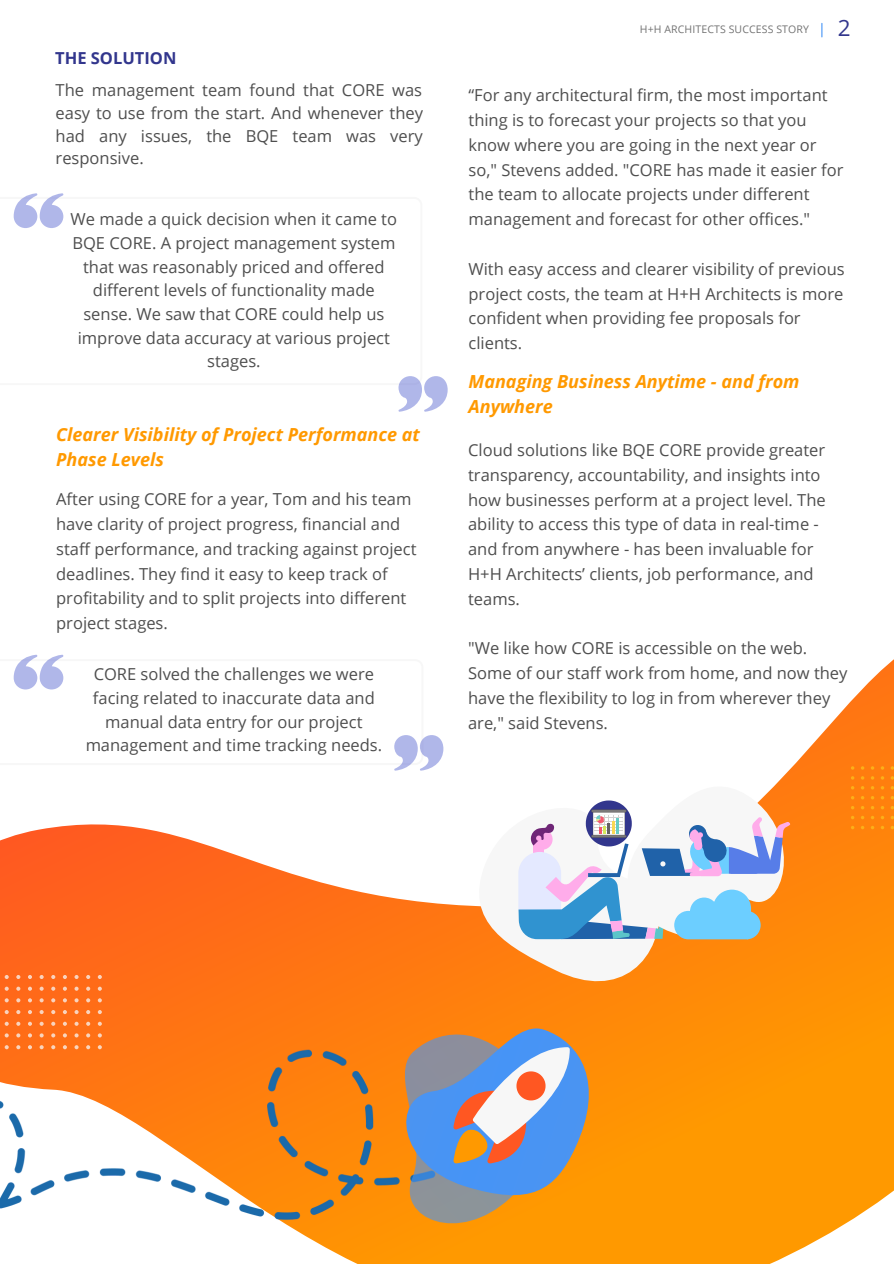
<style>
.page{position:relative;width:894px;height:1264px;background:#fff}
.page>*{position:absolute;margin:0;border:0;box-sizing:border-box;transform-origin:0 0}
.t1{font:22.5px "Open Sans";color:#32368d}
.t2{font:italic 700 18px/24.8px "Open Sans";color:#f90}
.t3{font:16.5px/24.8px "Open Sans";color:#222}
.t4{font:700 16.5px "Open Sans";color:#32368d}
.t5{font:10.5px "Open Sans";letter-spacing:.01em;color:#737373}
</style>
<div class="page">
<svg style="left:0;top:660px;width:893px;height:603px"></svg>
<svg style="left:398px;top:376px;width:49px;height:36px"></svg>
<svg style="left:0;top:654px;width:423px;height:111px"></svg>
<svg style="left:393px;top:735px;width:50px;height:35px"></svg>
<svg style="left:14px;top:193px;width:50px;height:35px"></svg>
<svg style="left:595px;top:746px;width:225px;height:222px"></svg>
<svg style="left:459px;top:790px;width:330px;height:212px"></svg>
<svg style="left:821px;top:23px;width:1px;height:14px"></svg>
<svg style="left:850px;top:766px;width:4px;height:3px"></svg>
<svg style="left:860px;top:766px;width:4px;height:3px"></svg>
<svg style="left:870px;top:766px;width:4px;height:3px"></svg>
<svg style="left:880px;top:766px;width:4px;height:3px"></svg>
<svg style="left:850px;top:776px;width:4px;height:3px"></svg>
<svg style="left:860px;top:776px;width:4px;height:3px"></svg>
<svg style="left:870px;top:776px;width:4px;height:3px"></svg>
<svg style="left:880px;top:776px;width:4px;height:3px"></svg>
<svg style="left:850px;top:786px;width:4px;height:3px"></svg>
<svg style="left:860px;top:786px;width:4px;height:3px"></svg>
<svg style="left:870px;top:786px;width:4px;height:3px"></svg>
<svg style="left:880px;top:786px;width:4px;height:3px"></svg>
<svg style="left:850px;top:796px;width:4px;height:3px"></svg>
<svg style="left:860px;top:796px;width:4px;height:3px"></svg>
<svg style="left:870px;top:796px;width:4px;height:3px"></svg>
<svg style="left:880px;top:796px;width:4px;height:3px"></svg>
<svg style="left:850px;top:806px;width:4px;height:3px"></svg>
<svg style="left:860px;top:806px;width:4px;height:3px"></svg>
<svg style="left:870px;top:806px;width:4px;height:3px"></svg>
<svg style="left:880px;top:806px;width:4px;height:3px"></svg>
<svg style="left:850px;top:815px;width:4px;height:4px"></svg>
<svg style="left:860px;top:815px;width:4px;height:4px"></svg>
<svg style="left:870px;top:815px;width:4px;height:4px"></svg>
<svg style="left:880px;top:815px;width:4px;height:4px"></svg>
<svg style="left:890px;top:815px;width:3px;height:4px"></svg>
<svg style="left:850px;top:825px;width:4px;height:4px"></svg>
<svg style="left:860px;top:825px;width:4px;height:4px"></svg>
<svg style="left:870px;top:825px;width:4px;height:4px"></svg>
<svg style="left:880px;top:825px;width:4px;height:4px"></svg>
<svg style="left:890px;top:825px;width:3px;height:4px"></svg>
<img style="left:0;top:1038px;width:517px;height:225px">
<svg style="left:335px;top:1004px;width:245px;height:246px;background:#f18c0f"></svg>
<svg style="left:370px;top:990px;width:245px;height:228px;background:#c88c4d"></svg>
<svg style="left:453px;top:1047px;width:116px;height:116px"></svg>
<svg style="left:5px;top:974px;width:4px;height:5px"></svg>
<svg style="left:16px;top:974px;width:4px;height:5px"></svg>
<svg style="left:5px;top:986px;width:4px;height:4px"></svg>
<svg style="left:16px;top:986px;width:4px;height:4px"></svg>
<svg style="left:5px;top:998px;width:4px;height:4px"></svg>
<svg style="left:16px;top:998px;width:4px;height:4px"></svg>
<svg style="left:5px;top:1010px;width:4px;height:4px"></svg>
<svg style="left:16px;top:1010px;width:4px;height:4px"></svg>
<svg style="left:5px;top:1021px;width:4px;height:4px"></svg>
<svg style="left:16px;top:1021px;width:4px;height:4px"></svg>
<svg style="left:5px;top:1033px;width:4px;height:4px"></svg>
<svg style="left:16px;top:1033px;width:4px;height:4px"></svg>
<svg style="left:5px;top:1045px;width:4px;height:4px"></svg>
<svg style="left:16px;top:1045px;width:4px;height:4px"></svg>
<svg style="left:28px;top:974px;width:4px;height:5px"></svg>
<svg style="left:40px;top:974px;width:4px;height:5px"></svg>
<svg style="left:51px;top:974px;width:4px;height:5px"></svg>
<svg style="left:63px;top:974px;width:4px;height:5px"></svg>
<svg style="left:74px;top:974px;width:5px;height:5px"></svg>
<svg style="left:86px;top:974px;width:4px;height:5px"></svg>
<svg style="left:98px;top:974px;width:4px;height:5px"></svg>
<svg style="left:28px;top:986px;width:4px;height:4px"></svg>
<svg style="left:40px;top:986px;width:4px;height:4px"></svg>
<svg style="left:51px;top:986px;width:4px;height:4px"></svg>
<svg style="left:63px;top:986px;width:4px;height:4px"></svg>
<svg style="left:74px;top:986px;width:5px;height:4px"></svg>
<svg style="left:86px;top:986px;width:4px;height:4px"></svg>
<svg style="left:98px;top:986px;width:4px;height:4px"></svg>
<svg style="left:28px;top:998px;width:4px;height:4px"></svg>
<svg style="left:40px;top:998px;width:4px;height:4px"></svg>
<svg style="left:51px;top:998px;width:4px;height:4px"></svg>
<svg style="left:63px;top:998px;width:4px;height:4px"></svg>
<svg style="left:74px;top:998px;width:5px;height:4px"></svg>
<svg style="left:86px;top:998px;width:4px;height:4px"></svg>
<svg style="left:98px;top:998px;width:4px;height:4px"></svg>
<svg style="left:28px;top:1010px;width:4px;height:4px"></svg>
<svg style="left:40px;top:1010px;width:4px;height:4px"></svg>
<svg style="left:51px;top:1010px;width:4px;height:4px"></svg>
<svg style="left:63px;top:1010px;width:4px;height:4px"></svg>
<svg style="left:74px;top:1010px;width:5px;height:4px"></svg>
<svg style="left:86px;top:1010px;width:4px;height:4px"></svg>
<svg style="left:98px;top:1010px;width:4px;height:4px"></svg>
<svg style="left:28px;top:1021px;width:4px;height:4px"></svg>
<svg style="left:40px;top:1021px;width:4px;height:4px"></svg>
<svg style="left:51px;top:1021px;width:4px;height:4px"></svg>
<svg style="left:63px;top:1021px;width:4px;height:4px"></svg>
<svg style="left:74px;top:1021px;width:5px;height:4px"></svg>
<svg style="left:86px;top:1021px;width:4px;height:4px"></svg>
<svg style="left:98px;top:1021px;width:4px;height:4px"></svg>
<svg style="left:28px;top:1033px;width:4px;height:4px"></svg>
<svg style="left:40px;top:1033px;width:4px;height:4px"></svg>
<svg style="left:51px;top:1033px;width:4px;height:4px"></svg>
<svg style="left:63px;top:1033px;width:4px;height:4px"></svg>
<svg style="left:74px;top:1033px;width:5px;height:4px"></svg>
<svg style="left:86px;top:1033px;width:4px;height:4px"></svg>
<svg style="left:98px;top:1033px;width:4px;height:4px"></svg>
<svg style="left:28px;top:1045px;width:4px;height:4px"></svg>
<svg style="left:40px;top:1045px;width:4px;height:4px"></svg>
<svg style="left:51px;top:1045px;width:4px;height:4px"></svg>
<svg style="left:63px;top:1045px;width:4px;height:4px"></svg>
<svg style="left:74px;top:1045px;width:5px;height:4px"></svg>
<svg style="left:86px;top:1045px;width:4px;height:4px"></svg>
<svg style="left:98px;top:1045px;width:4px;height:4px"></svg>
<p class="t4" style="left:55px;top:46px;width:123px">THE SOLUTION</p>
<p class="t3" style="left:56px;top:79px;width:369px;line-height:22.5px;text-align:justify">The management team found that CORE was easy to use from the start. And whenever they had any issues, the BQE team was very responsive.</p>
<p class="t3" style="left:71px;top:207px;width:328px;line-height:23.7px;text-align:center">We made a quick decision when it came to BQE CORE. A project management system that was reasonably priced and offered different levels of functionality made sense. We saw that CORE could help us improve data accuracy at various project stages.</p>
<p class="t2" style="left:56px;top:421px;width:365px">Clearer Visibility of Project Performance at<br>Phase Levels</p>
<p class="t3" style="left:56px;top:486px;width:362px">After using CORE for a year, Tom and his team have clarity of project progress, financial and staff performance, and tracking against project deadlines. They find it easy to keep track of profitability and to split projects into different project stages.</p>
<p class="t3" style="left:85px;top:662px;width:298px;line-height:23.7px;text-align:center">CORE solved the challenges we were facing related to inaccurate data and manual data entry for our project management and time tracking needs.</p>
<p class="t5" style="left:639px;top:22px;width:171px">H+H ARCHITECTS SUCCESS STORY</p>
<p class="t1" style="left:837px;top:12px;width:14px">2</p>
<p class="t3" style="left:468px;top:82px;width:376px">“For any architectural firm, the most important thing is to forecast your projects so that you know where you are going in the next year or so," Stevens added. "CORE has made it easier for the team to allocate projects under different management and forecast for other offices."</p>
<p class="t3" style="left:468px;top:256px;width:377px">With easy access and clearer visibility of previous project costs, the team at H+H Architects is more confident when providing fee proposals for clients.</p>
<p class="t2" style="left:468px;top:368px;width:332px">Managing Business Anytime - and from<br>Anywhere</p>
<p class="t3" style="left:468px;top:437px;width:359px">Cloud solutions like BQE CORE provide greater transparency, accountability, and insights into how businesses perform at a project level. The ability to access this type of data in real-time - and from anywhere - has been invaluable for H+H Architects’ clients, job performance, and teams.</p>
<p class="t3" style="left:468px;top:635px;width:381px">"We like how CORE is accessible on the web.<br>Some of our staff work from home, and now they have the flexibility to log in from wherever they are," said Stevens.</p>
</div>
